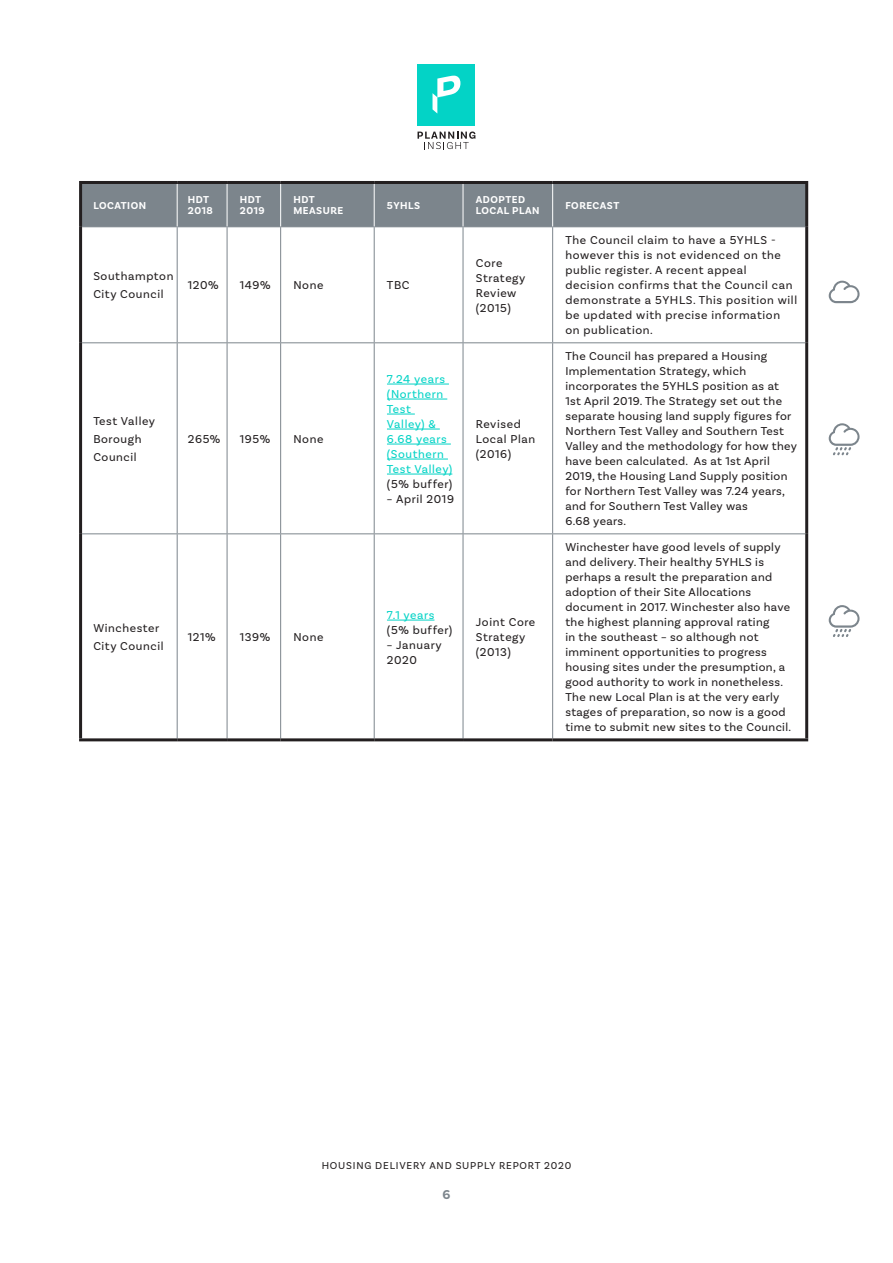
<style>
.page{position:relative;width:893px;height:1263px;background:#fff}
.page>*{position:absolute;margin:0;border:0;box-sizing:border-box;transform-origin:0 0}
.t1{font:700 13.5px "Basic Sans";color:#7c858c}
.Body{font:12px/15px "Basic Sans";letter-spacing:.03em;color:#231f20}
.Body-2{font:12px/15px "Basic Sans";letter-spacing:.05em;color:#231f20}
.Body-3{font:12px/15px "Basic Sans";letter-spacing:.05em;color:#03d3c6}
.Body-4{font:700 10.5px/10.5px "Basic Sans";letter-spacing:.05em;color:#fff}
.Page_Numbering{font:10.5px "Basic Sans";letter-spacing:.075em;color:#231f20}
.s1{color:#231f20}
.s2{color:#03d3c6}
</style>
<div class="page">
<div style="left:417px;top:64px;width:58px;height:61px;background:#03d3c6"></div>
<svg style="left:432px;top:76px;width:28px;height:38px"></svg>
<svg style="left:418px;top:132px;width:57px;height:17px"></svg>
<div style="left:82px;top:184px;width:723px;height:42px;background:#7c858c"></div>
<hr style="left:79px;top:181px;width:98px;height:3px;background:#231f20">
<hr style="left:79px;top:184px;width:3px;height:43px;background:#231f20">
<hr style="left:177px;top:181px;width:50px;height:3px;background:#231f20">
<hr style="left:227px;top:181px;width:54px;height:3px;background:#231f20">
<hr style="left:281px;top:181px;width:93px;height:3px;background:#231f20">
<hr style="left:374px;top:181px;width:89px;height:3px;background:#231f20">
<hr style="left:463px;top:181px;width:90px;height:3px;background:#231f20">
<hr style="left:553px;top:181px;width:255px;height:3px;background:#231f20">
<hr style="left:805px;top:184px;width:3px;height:43px;background:#231f20">
<hr style="left:79px;top:227px;width:3px;height:116px;background:#231f20">
<hr style="left:805px;top:227px;width:3px;height:116px;background:#231f20">
<hr style="left:79px;top:343px;width:3px;height:191px;background:#231f20">
<hr style="left:805px;top:343px;width:3px;height:191px;background:#231f20">
<hr style="left:79px;top:534px;width:3px;height:204px;background:#231f20">
<hr style="left:805px;top:534px;width:3px;height:204px;background:#231f20">
<hr style="left:82px;top:226px;width:95px;height:1px;background:#7c858c">
<hr style="left:177px;top:226px;width:50px;height:1px;background:#7c858c">
<hr style="left:177px;top:227px;width:1px;height:115px;background:#7c858c">
<hr style="left:227px;top:226px;width:54px;height:1px;background:#7c858c">
<hr style="left:227px;top:227px;width:1px;height:115px;background:#7c858c">
<hr style="left:281px;top:226px;width:93px;height:1px;background:#7c858c">
<hr style="left:280px;top:227px;width:1px;height:115px;background:#7c858c">
<hr style="left:374px;top:226px;width:89px;height:1px;background:#7c858c">
<hr style="left:374px;top:227px;width:1px;height:115px;background:#7c858c">
<hr style="left:463px;top:226px;width:90px;height:1px;background:#7c858c">
<hr style="left:463px;top:227px;width:1px;height:115px;background:#7c858c">
<hr style="left:553px;top:226px;width:252px;height:1px;background:#7c858c">
<hr style="left:552px;top:227px;width:1px;height:115px;background:#7c858c">
<hr style="left:82px;top:342px;width:95px;height:1px;background:#7c858c">
<hr style="left:177px;top:342px;width:50px;height:1px;background:#7c858c">
<hr style="left:177px;top:343px;width:1px;height:190px;background:#7c858c">
<hr style="left:227px;top:342px;width:54px;height:1px;background:#7c858c">
<hr style="left:227px;top:343px;width:1px;height:190px;background:#7c858c">
<hr style="left:281px;top:342px;width:93px;height:1px;background:#7c858c">
<hr style="left:280px;top:343px;width:1px;height:190px;background:#7c858c">
<hr style="left:374px;top:342px;width:89px;height:1px;background:#7c858c">
<hr style="left:374px;top:343px;width:1px;height:190px;background:#7c858c">
<hr style="left:463px;top:342px;width:90px;height:1px;background:#7c858c">
<hr style="left:463px;top:343px;width:1px;height:190px;background:#7c858c">
<hr style="left:553px;top:342px;width:252px;height:1px;background:#7c858c">
<hr style="left:552px;top:343px;width:1px;height:190px;background:#7c858c">
<hr style="left:82px;top:533px;width:95px;height:1px;background:#7c858c">
<hr style="left:177px;top:533px;width:50px;height:1px;background:#7c858c">
<hr style="left:177px;top:534px;width:1px;height:204px;background:#7c858c">
<hr style="left:227px;top:533px;width:54px;height:1px;background:#7c858c">
<hr style="left:227px;top:534px;width:1px;height:204px;background:#7c858c">
<hr style="left:281px;top:533px;width:93px;height:1px;background:#7c858c">
<hr style="left:280px;top:534px;width:1px;height:204px;background:#7c858c">
<hr style="left:374px;top:533px;width:89px;height:1px;background:#7c858c">
<hr style="left:374px;top:534px;width:1px;height:204px;background:#7c858c">
<hr style="left:463px;top:533px;width:90px;height:1px;background:#7c858c">
<hr style="left:463px;top:534px;width:1px;height:204px;background:#7c858c">
<hr style="left:553px;top:533px;width:252px;height:1px;background:#7c858c">
<hr style="left:552px;top:534px;width:1px;height:204px;background:#7c858c">
<hr style="left:177px;top:184px;width:1px;height:42px;background:#fff">
<hr style="left:227px;top:184px;width:1px;height:42px;background:#fff">
<hr style="left:280px;top:184px;width:1px;height:42px;background:#fff">
<hr style="left:374px;top:184px;width:1px;height:42px;background:#fff">
<hr style="left:463px;top:184px;width:1px;height:42px;background:#fff">
<hr style="left:552px;top:184px;width:1px;height:42px;background:#fff">
<hr style="left:79px;top:738px;width:98px;height:3px;background:#231f20">
<hr style="left:177px;top:738px;width:50px;height:3px;background:#231f20">
<hr style="left:227px;top:738px;width:54px;height:3px;background:#231f20">
<hr style="left:281px;top:738px;width:93px;height:3px;background:#231f20">
<hr style="left:374px;top:738px;width:89px;height:3px;background:#231f20">
<hr style="left:463px;top:738px;width:90px;height:3px;background:#231f20">
<hr style="left:553px;top:738px;width:255px;height:3px;background:#231f20">
<hr style="left:387px;top:384px;width:62px;height:1px;background:#03d3c6">
<hr style="left:387px;top:399px;width:60px;height:1px;background:#03d3c6">
<svg style="left:387px;top:414px;width:28px;height:1px"></svg>
<hr style="left:387px;top:429px;width:53px;height:1px;background:#03d3c6">
<hr style="left:387px;top:444px;width:64px;height:1px;background:#03d3c6">
<hr style="left:387px;top:459px;width:61px;height:1px;background:#03d3c6">
<hr style="left:387px;top:474px;width:65px;height:1px;background:#03d3c6">
<hr style="left:387px;top:620px;width:47px;height:1px;background:#03d3c6">
<svg style="left:829px;top:605px;width:30px;height:32px"></svg>
<svg style="left:829px;top:423px;width:30px;height:32px"></svg>
<svg style="left:829px;top:281px;width:30px;height:22px"></svg>
<p class="Body-4" style="left:93px;top:200px;width:54px">LOCATION</p>
<p class="Body-4" style="left:188px;top:195px;width:26px">HDT<br>2018</p>
<p class="Body-4" style="left:240px;top:195px;width:26px">HDT<br>2019</p>
<p class="Body-4" style="left:293px;top:195px;width:51px">HDT<br>MEASURE</p>
<p class="Body-4" style="left:387px;top:200px;width:35px">5YHLS</p>
<p class="Body-4" style="left:476px;top:195px;width:65px">ADOPTED<br>LOCAL PLAN</p>
<p class="Body-4" style="left:565px;top:200px;width:55px">FORECAST</p>
<p class="Body-2" style="left:93px;top:267px;width:82px;line-height:18px">Southampton<br>City Council</p>
<p class="Body" style="left:188px;top:278px;width:32px">120%</p>
<p class="Body" style="left:240px;top:278px;width:32px">149%</p>
<p class="Body" style="left:293px;top:278px;width:32px">None</p>
<p class="Body" style="left:387px;top:278px;width:24px">TBC</p>
<p class="Body-2" style="left:476px;top:255px;width:51px">Core<br>Strategy<br>Review (2015)</p>
<p class="Body-2" style="left:93px;top:412px;width:63px;line-height:18px">Test Valley<br>Borough<br>Council</p>
<p class="Body" style="left:188px;top:431px;width:34px">265%</p>
<p class="Body" style="left:240px;top:431px;width:32px">195%</p>
<p class="Body" style="left:293px;top:431px;width:32px">None</p>
<p class="Body-3" style="left:387px;top:371px;width:67px">7.24 years (Northern<br>Test<br>Valley) &amp;<br>6.68 years (Southern<br>Test Valley) <span class="s1">(5% buffer)</span></p>
<p class="Body-2" style="left:387px;top:491px;width:69px">– April 2019</p>
<p class="Body-2" style="left:476px;top:416px;width:61px">Revised<br>Local Plan (2016)</p>
<p class="Body-2" style="left:93px;top:619px;width:72px;line-height:18px">Winchester<br>City Council</p>
<p class="Body" style="left:188px;top:630px;width:29px">121%</p>
<p class="Body" style="left:240px;top:630px;width:32px">139%</p>
<p class="Body" style="left:293px;top:630px;width:32px">None</p>
<p class="Body-2" style="left:387px;top:607px;width:67px"><span class="s2">7.1 years </span>(5% buffer)</p>
<p class="Body-2" style="left:387px;top:637px;width:56px">– January<br>2020</p>
<p class="Body-2" style="left:476px;top:615px;width:61px">Joint Core<br>Strategy (2013)</p>
<p class="Body-2" style="left:565px;top:233px;width:233px">The Council claim to have a 5YHLS - however this is not evidenced on the public register. A recent appeal decision confirms that the Council can demonstrate a 5YHLS. This position will be updated with precise information on publication.</p>
<p class="Body" style="left:565px;top:349px;width:233px">The Council has prepared a Housing Implementation Strategy, which incorporates the 5YHLS position as at 1st April 2019. The Strategy set out the separate housing land supply figures for Northern Test Valley and Southern Test Valley and the methodology for how they have been calculated. As at 1st April 2019, the Housing Land Supply position for Northern Test Valley was 7.24 years, and for Southern Test Valley was<br>6.68 years.</p>
<p class="Body" style="left:565px;top:540px;width:227px">Winchester have good levels of supply and delivery. Their healthy 5YHLS is perhaps a result the preparation and adoption of their Site Allocations document in 2017. Winchester also have the highest planning approval rating<br>in the southeast – so although not imminent opportunities to progress housing sites under the presumption, a good authority to work in nonetheless.<br>The new Local Plan is at the very early stages of preparation, so now is a good time to submit new sites to the Council.</p>
<p class="Page_Numbering" style="left:322px;top:1159px;width:251px">HOUSING DELIVERY AND SUPPLY REPORT 2020</p>
<p class="t1" style="left:442px;top:1186px;width:10px">6</p>
</div>
